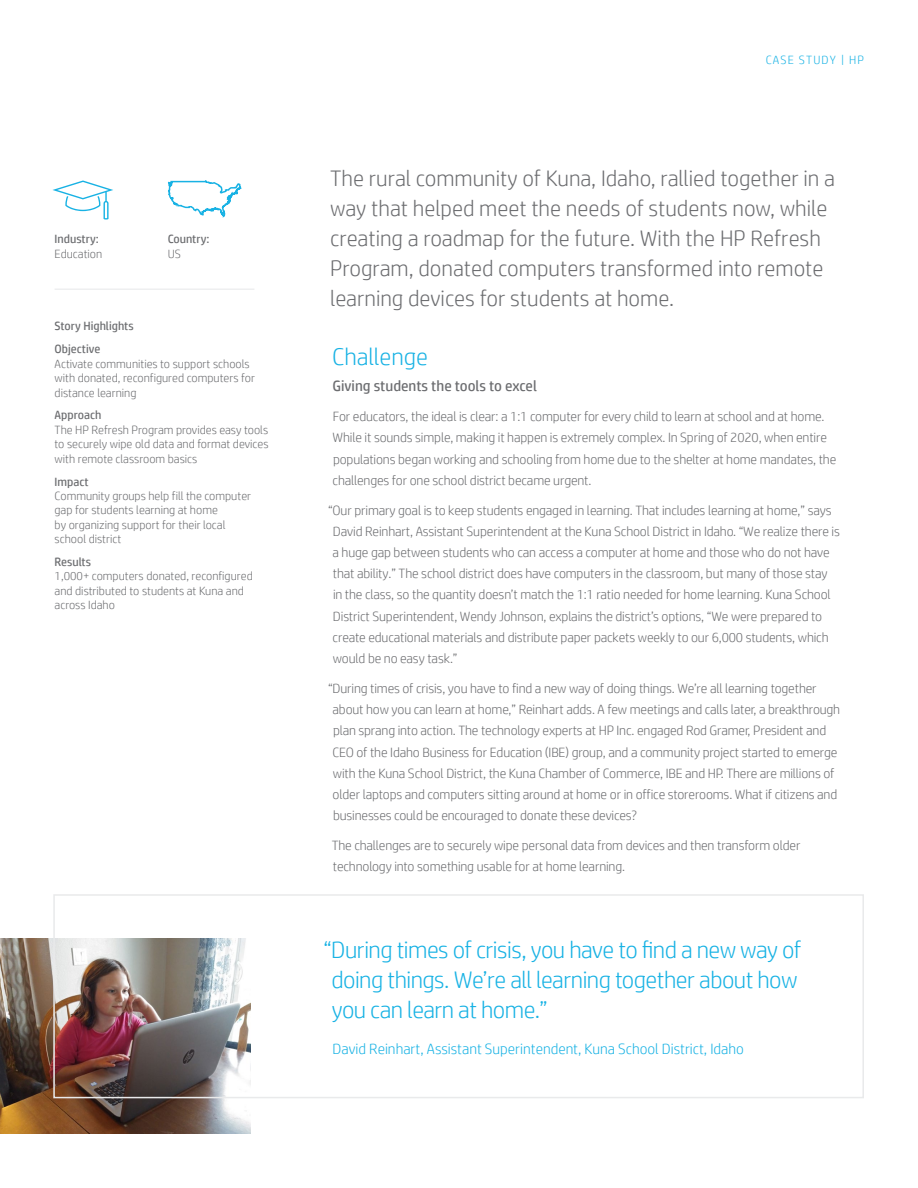
<style>
.page{position:relative;width:918px;height:1188px;background:#fff}
.page>*{position:absolute;margin:0;border:0;box-sizing:border-box;transform-origin:0 0}
.t1{font:300 24.3px "HP Simplified";color:#18b2e4}
.t2{font:300 24px/30px "HP Simplified";letter-spacing:-.02em;color:#18b2e4}
.t3{font:300 22.5px/30px "HP Simplified";color:#6c6d70}
.t4{font:300 15px "HP Simplified";color:#18b2e4}
.t5{font:15px "HP Simplified";color:#6c6d70}
.t6{font:300 13.5px/21.1px "HP Simplified";letter-spacing:-.01em;color:#6c6d70}
.t7{font:300 12px/14.4px "HP Simplified";color:#6c6d70}
.t8{font:12px "HP Simplified";color:#6c6d70}
.t9{font:300 12px "HP Simplified";letter-spacing:.1em;color:#18b2e4}
.s1{font-weight:400}
</style>
<div class="page">
<img style="left:0;top:938px;width:250px;height:196px">
<div style="left:53px;top:894px;width:811px;height:204px;border:2px solid #e9eaeb"></div>
<hr style="left:55px;top:289px;width:199px;height:1px;background:#e6e7e9">
<svg style="left:52px;top:180px;width:61px;height:40px"></svg>
<svg style="left:168px;top:180px;width:74px;height:38px"></svg>
<p class="t8" style="left:55px;top:232px;width:46px">Industry:</p>
<p class="t7" style="left:55px;top:246px;width:49px">Education</p>
<p class="t8" style="left:168px;top:232px;width:43px">Country:</p>
<p class="t7" style="left:168px;top:246px;width:15px">US</p>
<p class="t8" style="left:55px;top:319px;width:81px">Story Highlights</p>
<p class="t7" style="left:55px;top:342px;width:202px"><span class="s1">Objective<br></span>Activate communities to support schools with donated, reconfigured computers for distance learning</p>
<p class="t7" style="left:55px;top:408px;width:215px"><span class="s1">Approach<br></span>The HP Refresh Program provides easy tools to securely wipe old data and format devices with remote classroom basics</p>
<p class="t7" style="left:55px;top:474px;width:198px"><span class="s1">Impact<br></span>Community groups help fill the computer gap for students learning at home<br>by organizing support for their local school district</p>
<p class="t7" style="left:55px;top:555px;width:200px"><span class="s1">Results<br></span>1,000+ computers donated, reconfigured and distributed to students at Kuna and across Idaho</p>
<p class="t9" style="left:766px;top:53px;width:100px">CASE STUDY | HP</p>
<p class="t3" style="left:330px;top:163px;width:506px">The rural community of Kuna, Idaho, rallied together in a way that helped meet the needs of students now, while creating a roadmap for the future. With the HP Refresh Program, donated computers transformed into remote learning devices for students at home.</p>
<p class="t1" style="left:332px;top:343px;width:97px">Challenge</p>
<p class="t5" style="left:333px;top:378px;width:206px">Giving students the tools to excel</p>
<p class="t6" style="left:333px;top:406px;width:505px">For educators, the ideal is clear: a 1:1 computer for every child to learn at school and at home.<br>While it sounds simple, making it happen is extremely complex. In Spring of 2020, when entire populations began working and schooling from home due to the shelter at home mandates, the challenges for one school district became urgent.</p>
<p class="t6" style="left:333px;top:499px;width:509px;text-indent:-5px">“Our primary goal is to keep students engaged in learning. That includes learning at home,” says David Reinhart, Assistant Superintendent at the Kuna School District in Idaho. “We realize there is a huge gap between students who can access a computer at home and those who do not have that ability.” The school district does have computers in the classroom, but many of those stay in the class, so the quantity doesn’t match the 1:1 ratio needed for home learning. Kuna School District Superintendent, Wendy Johnson, explains the district’s options, “We were prepared to create educational materials and distribute paper packets weekly to our 6,000 students, which would be no easy task.”</p>
<p class="t6" style="left:333px;top:677px;width:509px;text-indent:-5px">“During times of crisis, you have to find a new way of doing things. We’re all learning together about how you can learn at home,” Reinhart adds. A few meetings and calls later, a breakthrough plan sprang into action. The technology experts at HP Inc. engaged Rod Gramer, President and CEO of the Idaho Business for Education (IBE) group, and a community project started to emerge with the Kuna School District, the Kuna Chamber of Commerce, IBE and HP. There are millions of older laptops and computers sitting around at home or in office storerooms. What if citizens and businesses could be encouraged to donate these devices?</p>
<p class="t6" style="left:332px;top:835px;width:470px">The challenges are to securely wipe personal data from devices and then transform older technology into something usable for at home learning.</p>
<p class="t2" style="left:331px;top:934px;width:472px;text-indent:-8px">“During times of crisis, you have to find a new way of doing things. We’re all learning together about how you can learn at home.”</p>
<p class="t4" style="left:333px;top:1041px;width:413px">David Reinhart, Assistant Superintendent, Kuna School District, Idaho</p>
</div>
